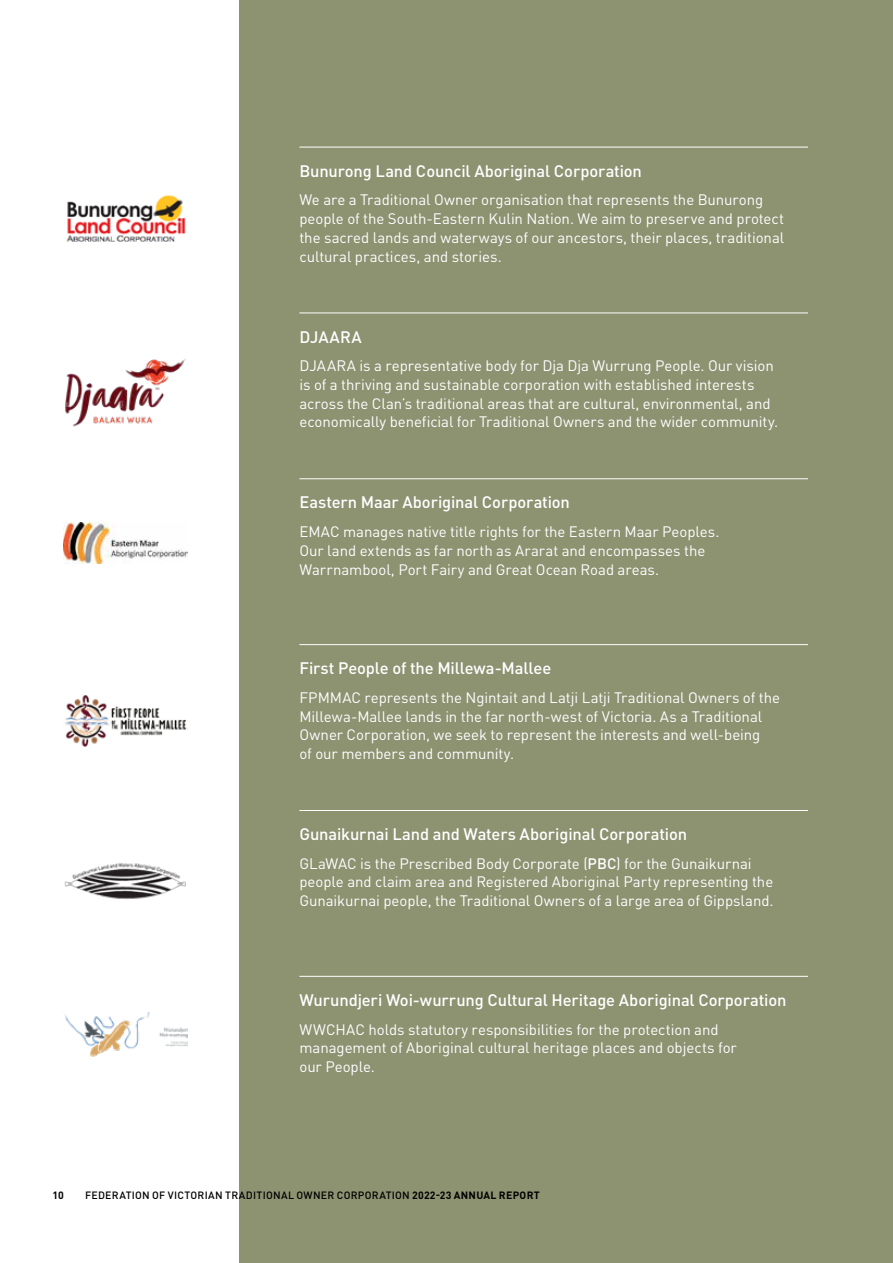
<style>
.page{position:relative;width:893px;height:1263px;background:#fff}
.page>*{position:absolute;margin:0;border:0;box-sizing:border-box;transform-origin:0 0}
.t1{font:500 16.5px "DINOT";letter-spacing:-.01em;color:#fff}
.t2{font:15px/18.8px "DINOT";letter-spacing:-.005em;color:#fff}
.t3{font:500 10.5px "DINOT";letter-spacing:.025em;color:#000}
.t4{font:700 10.5px "DINOT";color:#000}
.s1{font-weight:500}
.s2{font-weight:700}
</style>
<div class="page">
<img style="left:66px;top:195px;width:120px;height:47px">
<img style="left:65px;top:358px;width:121px;height:69px">
<img style="left:64px;top:522px;width:123px;height:41px">
<img style="left:65px;top:695px;width:122px;height:52px">
<img style="left:64px;top:1012px;width:123px;height:44px">
<img style="left:64px;top:863px;width:122px;height:36px">
<div style="left:239px;top:0;width:654px;height:1263px;background:#8d9271"></div>
<hr style="left:299px;top:147px;width:509px;height:1px;background:#fff">
<hr style="left:299px;top:313px;width:509px;height:1px;background:#fff">
<hr style="left:299px;top:478px;width:509px;height:1px;background:#fff">
<hr style="left:299px;top:644px;width:509px;height:1px;background:#fff">
<hr style="left:299px;top:810px;width:509px;height:1px;background:#fff">
<hr style="left:299px;top:976px;width:509px;height:1px;background:#fff">
<p class="t1" style="left:299px;top:160px;width:344px">Bunurong Land Council Aboriginal Corporation</p>
<p class="t2" style="left:299px;top:190px;width:486px">We are a Traditional Owner organisation that represents the Bunurong people of the South-Eastern Kulin Nation. We aim to preserve and protect the sacred lands and waterways of our ancestors, their places, traditional cultural practices, and stories.</p>
<p class="t1" style="left:299px;top:326px;width:64px">DJAARA</p>
<p class="t2" style="left:299px;top:356px;width:480px">DJAARA is a representative body for Dja Dja Wurrung People. Our vision is of a thriving and sustainable corporation with established interests across the Clan’s traditional areas that are cultural, environmental, and economically beneficial for Traditional Owners and the wider community.</p>
<p class="t1" style="left:299px;top:492px;width:272px">Eastern Maar Aboriginal Corporation</p>
<p class="t2" style="left:299px;top:522px;width:422px">EMAC manages native title rights for the Eastern Maar Peoples.<br>Our land extends as far north as Ararat and encompasses the<br>Warrnambool, Port Fairy and Great Ocean Road areas.</p>
<p class="t1" style="left:299px;top:658px;width:253px">First People of the Millewa-Mallee</p>
<p class="t2" style="left:299px;top:688px;width:482px">FPMMAC represents the Ngintait and Latji Latji Traditional Owners of the Millewa-Mallee lands in the far north-west of Victoria. As a Traditional Owner Corporation, we seek to represent the interests and well-being<br>of our members and community.</p>
<p class="t1" style="left:299px;top:824px;width:389px">Gunaikurnai Land and Waters Aboriginal Corporation</p>
<p class="t2" style="left:299px;top:854px;width:476px">GLaWAC is the Prescribed Body Corporate (<span class="s1">PBC</span>) for the Gunaikurnai people and claim area and Registered Aboriginal Party representing the<br>Gunaikurnai people, the Traditional Owners of a large area of Gippsland.</p>
<p class="t1" style="left:299px;top:989px;width:489px">Wurundjeri Woi-wurrung Cultural Heritage Aboriginal Corporation</p>
<p class="t2" style="left:299px;top:1019px;width:439px">WWCHAC holds statutory responsibilities for the protection and management of Aboriginal cultural heritage places and objects for our People.</p>
<p class="t4" style="left:52px;top:1188px;width:13px">10</p>
<p class="t3" style="left:85px;top:1188px;width:456px">FEDERATION OF VICTORIAN TRADITIONAL OWNER CORPORATION <span class="s2">2022-23 ANNUAL REPORT</span></p>
</div>
